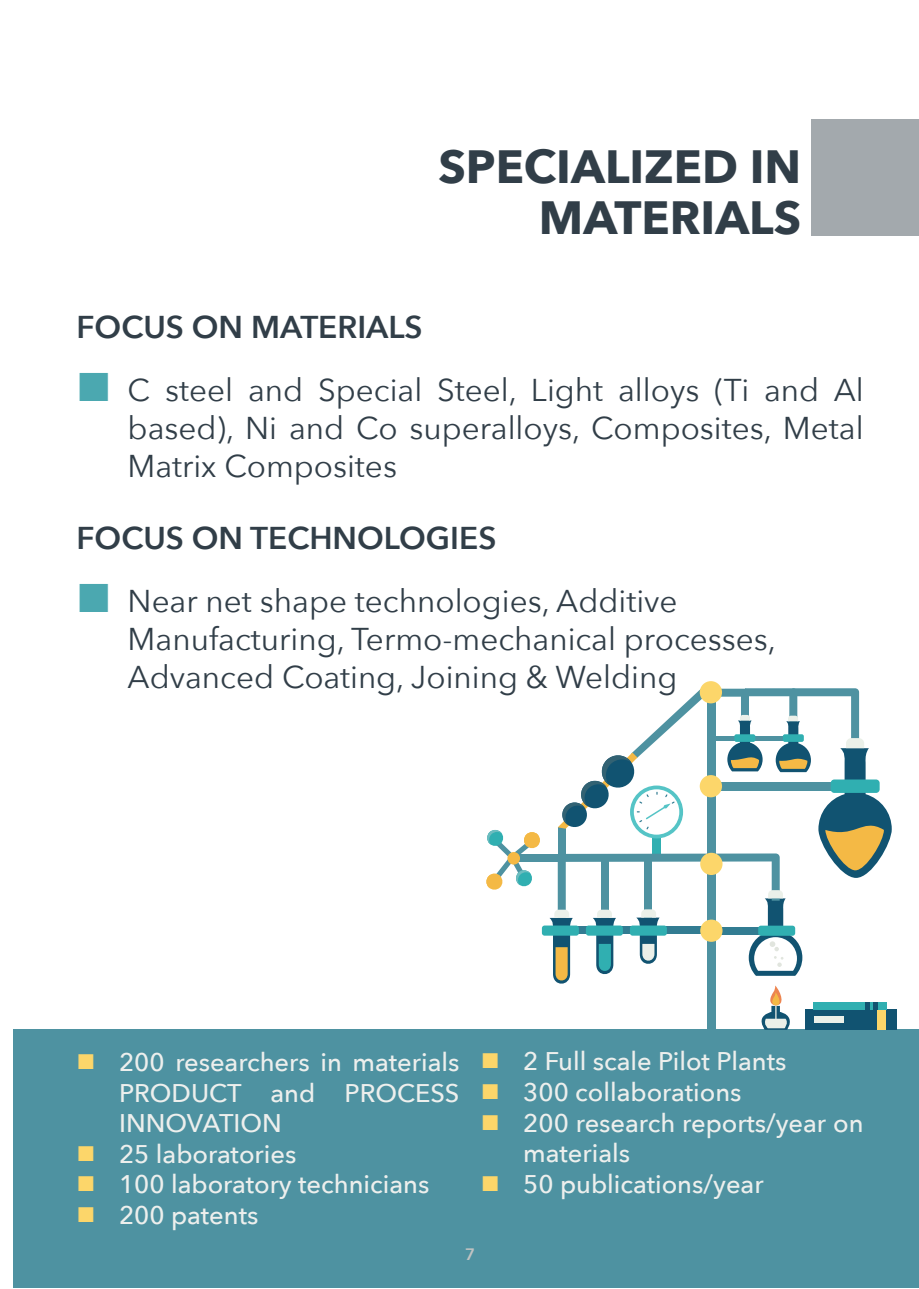
<style>
.page{position:relative;width:919px;height:1289px;background:#fff}
.page>*{position:absolute;margin:0;border:0;box-sizing:border-box;transform-origin:0 0}
.t1{font:700 46.5px "Avenir Next";color:#313e48}
.t2{font:31.5px/37.8px "Avenir Next";color:#313e48;text-align:justify}
.bullet{font:600 31.5px "Avenir Next";color:#313e48}
.t3{font:500 25.5px/30.6px "Avenir Next";color:#edefed;text-align:justify}
.bullet-neutri{font:600 16.5px "Avenir Next";color:#c1c3c2}
.s1{color:#fcd66a}
</style>
<div class="page">
<div style="left:14px;top:1029px;width:904px;height:259px;background:#4e92a1"></div>
<div style="left:811px;top:119px;width:107px;height:117px;background:#a3a9ad"></div>
<div style="left:804px;top:1009px;width:92px;height:20px;background:#115371"></div>
<div style="left:542px;top:925px;width:37px;height:10px;background:#30afb1;border-radius:3px"></div>
<div style="left:699px;top:681px;width:23px;height:22px;background:#fcd66a;border-radius:50%"></div>
<svg style="left:549px;top:688px;width:342px;height:341px"></svg>
<div style="left:700px;top:852px;width:22px;height:23px;background:#fcd66a;border-radius:50%"></div>
<div style="left:516px;top:854px;width:47px;height:7px;background:#4e92a1"></div>
<svg style="left:486px;top:830px;width:54px;height:60px"></svg>
<div style="left:711px;top:735px;width:84px;height:5px;background:#4e92a1"></div>
<div style="left:734px;top:734px;width:21px;height:8px;background:#30afb1;border-radius:2px"></div>
<div style="left:782px;top:734px;width:21px;height:8px;background:#30afb1;border-radius:2px"></div>
<div style="left:711px;top:927px;width:51px;height:7px;background:#327c92"></div>
<div style="left:758px;top:925px;width:37px;height:10px;background:#30afb1;border-radius:3px"></div>
<div style="left:700px;top:919px;width:22px;height:22px;background:#fcd66a;border-radius:50%"></div>
<div style="left:856px;top:836px;width:11px;height:11px;background:#f4b945;border-radius:50%"></div>
<div style="left:845px;top:844px;width:9px;height:9px;background:#f4b945;border-radius:50%"></div>
<div style="left:852px;top:856px;width:7px;height:7px;background:#f4b945;border-radius:50%"></div>
<p class="t1" style="left:438px;top:127px;width:364px">SPECIALIZED IN</p>
<p class="t1" style="left:539px;top:178px;width:264px">MATERIALS</p>
<p class="bullet" style="left:77px;top:300px;width:347px">FOCUS ON MATERIALS</p>
<p class="t2" style="left:128px;top:370px;width:737px">C steel and Special Steel, Light alloys (Ti and Al based), Ni and Co superalloys, Composites, Metal Matrix Composites</p>
<p class="bullet" style="left:77px;top:510px;width:421px">FOCUS ON TECHNOLOGIES</p>
<p class="t2" style="left:128px;top:580px;width:649px;text-align:left">Near net shape technologies, Additive<br>Manufacturing, Termo-mechanical processes,<br>Advanced Coating, Joining &amp; Welding</p>
<p class="t3" style="left:119px;top:1045px;width:342px;text-indent:-43px"><span class="s1">■</span> 200 researchers in materials PRODUCT and PROCESS INNOVATION</p>
<p class="t3" style="left:77px;top:1137px;width:221px"><span class="s1">■</span> 25 laboratories</p>
<p class="t3" style="left:77px;top:1168px;width:354px"><span class="s1">■</span> 100 laboratory technicians</p>
<p class="t3" style="left:77px;top:1198px;width:183px"><span class="s1">■</span> 200 patents</p>
<p class="bullet-neutri" style="left:465px;top:1240px;width:12px">7</p>
<p class="t3" style="left:480px;top:1045px;width:307px"><span class="s1">■</span> 2 Full scale Pilot Plants</p>
<p class="t3" style="left:480px;top:1075px;width:262px"><span class="s1">■</span> 300 collaborations</p>
<p class="t3" style="left:523px;top:1106px;width:342px;text-indent:-43px"><span class="s1">■</span> 200 research reports/year on materials</p>
<p class="t3" style="left:480px;top:1167px;width:284px"><span class="s1">■</span> 50 publications/year</p>
</div>
